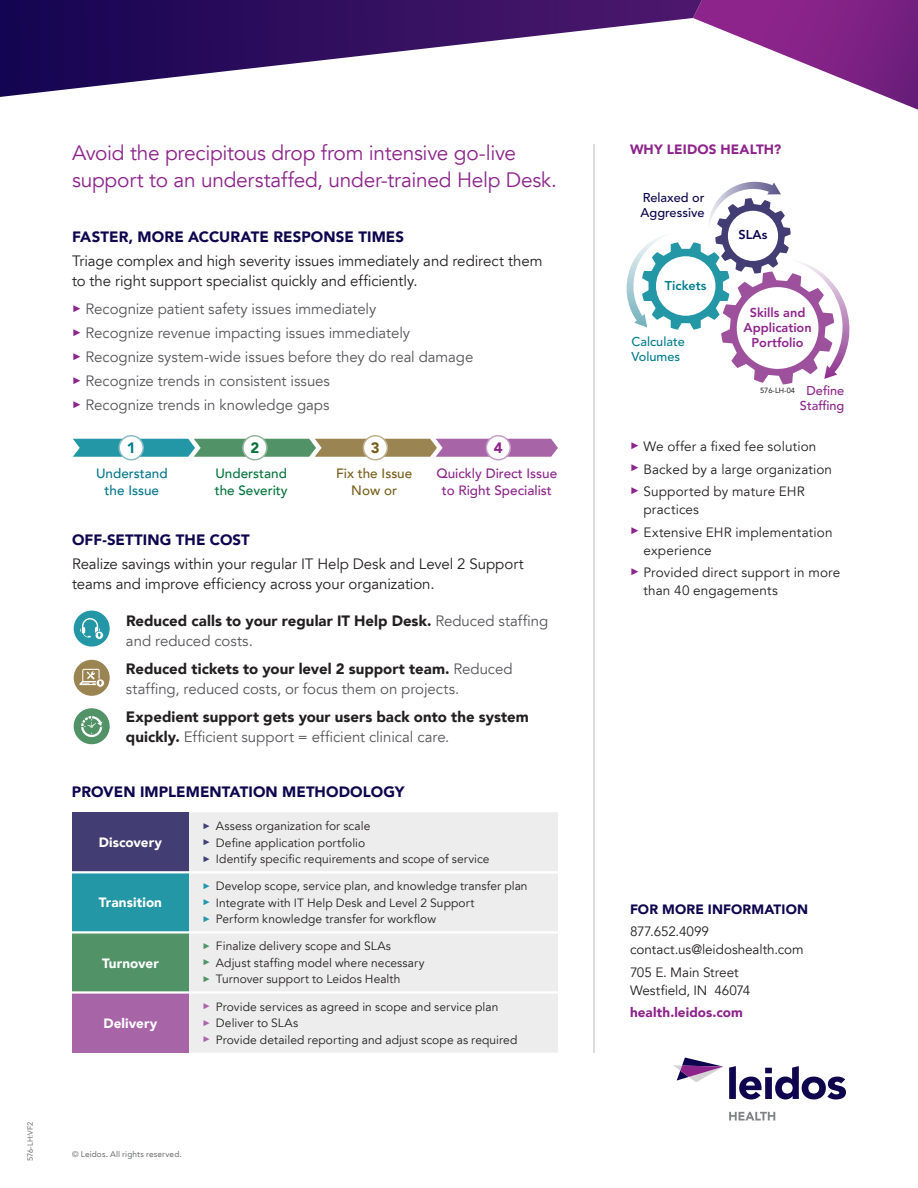
<style>
.page{position:relative;width:918px;height:1188px;background:#fff}
.page>*{position:absolute;margin:0;border:0;box-sizing:border-box;transform-origin:0 0}
.SUBTITLE{font:20.85px/27px "Avenir LT";letter-spacing:-.015em;color:#8d248b}
.BODY_COPY{font:15px/19.5px "Avenir LT";letter-spacing:-.005em;color:#55565a}
.BODY_COPY-2{font:15px/19.5px "Avenir LT";letter-spacing:-.005em;color:#231f20}
.BODY_COPY-3{font:900 15px/19.5px "Avenir LT";color:#231f20}
.SUBHEADS{font:900 15px "Avenir LT";letter-spacing:.005em;color:#0d054e}
.t1{font:900 15px "Avenir LT";color:#007c8c}
.t2{font:900 15px "Avenir LT";color:#05743c}
.t3{font:900 15px "Avenir LT";color:#775e1b}
.t4{font:900 15px "Avenir LT";color:#8d248b}
.POC_INFO{font:13.5px/18px "Avenir LT";letter-spacing:.01em;color:#231f20}
.BODY_COPY-4{font:900 13.5px "Avenir LT";letter-spacing:.005em;color:#fff}
.t5{font:500 13.5px/16.5px "Avenir LT";color:#8d248b;text-align:center}
.t6{font:500 13.5px/16.5px "Avenir LT";color:#05743c}
.t7{font:500 13.5px/16.5px "Avenir LT";color:#05788c;text-align:center}
.FOR_MORE_INFORMATION{font:900 13.5px "Avenir LT";letter-spacing:.01em;color:#0d054e}
.WEBSITE{font:900 13.5px "Avenir LT";letter-spacing:.005em;color:#8d248b}
.SIDEBAR_HEADER{font:900 13.5px "Avenir LT";letter-spacing:.01em;color:#8d248b}
.t8{font:500 13.5px/16.5px "Avenir LT";color:#775e1b;text-align:center}
.t9{font:800 12.75px/15px "Avenir LT Std";color:#8d248b;text-align:center}
.t10{font:500 12.75px/15px "Avenir LT Std";color:#0d054e}
.t11{font:500 12.75px/15px "Avenir LT Std";color:#007c8c}
.t12{font:500 12.75px/15px "Avenir LT Std";color:#8d248b;text-align:center}
.t13{font:800 12.75px "Avenir LT Std";color:#007c8c}
.t14{font:800 12.75px "Avenir LT Std";color:#0d054e}
.SIDEBAR_BODY{font:12px "Avenir LT";letter-spacing:.005em;color:#231f20}
.t15{font:8.25px "Avenir LT";letter-spacing:.015em;color:#6c6d70}
.t16{font:7.5px "Avenir LT";letter-spacing:-.005em;color:#6c6d70}
.t17{font:7.5px "Avenir LT";color:#231f20}
.s1{font-family:"Arial";font-size:9.75px;color:#8d248b}
.s2{font-weight:400;color:#55565a}
.s3{font-weight:900;color:#231f20}
.s4{font-family:"Arial";font-size:8.4px;color:#423d72}
.s5{font-family:"Arial";font-size:8.4px;color:#2397a6}
.s6{font-family:"Arial";font-size:8.4px;color:#519367}
.s7{font-family:"Arial";font-size:8.4px;color:#a765a7}
</style>
<div class="page">
<svg style="left:711px;top:0;width:207px;height:110px"></svg>
<svg style="left:0;top:0;width:711px;height:97px"></svg>
<svg style="left:729px;top:1066px;width:117px;height:33px"></svg>
<svg style="left:673px;top:1058px;width:50px;height:24px"></svg>
<svg style="left:729px;top:1112px;width:46px;height:9px"></svg>
<div style="left:72px;top:812px;width:117px;height:60px;background:#423d72"></div>
<div style="left:189px;top:812px;width:369px;height:240px;background:#ededee"></div>
<div style="left:72px;top:872px;width:117px;height:60px;background:#2397a6"></div>
<div style="left:72px;top:932px;width:117px;height:60px;background:#519367"></div>
<div style="left:72px;top:992px;width:117px;height:61px;background:#a765a7"></div>
<hr style="left:72px;top:871px;width:117px;height:2px;background:#fff">
<hr style="left:189px;top:871px;width:369px;height:2px;background:#fff">
<hr style="left:72px;top:931px;width:117px;height:3px;background:#fff">
<hr style="left:189px;top:931px;width:369px;height:3px;background:#fff">
<hr style="left:72px;top:991px;width:117px;height:3px;background:#fff">
<hr style="left:189px;top:991px;width:369px;height:3px;background:#fff">
<hr style="left:593px;top:144px;width:2px;height:909px;background:#d4d3d3">
<svg style="left:73px;top:435px;width:485px;height:25px"></svg>
<div style="left:74px;top:611px;width:36px;height:36px;background:#2397a6;border-radius:50%"></div>
<svg style="left:80px;top:618px;width:24px;height:22px"></svg>
<div style="left:74px;top:660px;width:36px;height:36px;background:#9a8451;border-radius:50%"></div>
<svg style="left:79px;top:669px;width:26px;height:19px"></svg>
<div style="left:74px;top:708px;width:36px;height:36px;background:#519367;border-radius:50%"></div>
<svg style="left:81px;top:716px;width:22px;height:21px"></svg>
<svg style="left:626px;top:182px;width:224px;height:202px"></svg>
<div style="left:728px;top:211px;width:50px;height:50px;background:#fff;border-radius:50%"></div>
<p class="t16" style="left:26px;top:1161px;width:41px;rotate:-90deg">576-LH:VF2</p>
<p class="SUBTITLE" style="left:72px;top:140px;width:486px">Avoid the precipitous drop from intensive go-live support to an understaffed, under-trained Help Desk.</p>
<p class="SUBHEADS" style="left:72px;top:228px;width:334px">FASTER, MORE ACCURATE RESPONSE TIMES</p>
<p class="BODY_COPY-2" style="left:72px;top:252px;width:472px">Triage complex and high severity issues immediately and redirect them to the right support specialist quickly and efficiently.</p>
<p class="BODY_COPY" style="left:72px;top:300px;width:306px"><span class="s1">►</span> Recognize patient safety issues immediately</p>
<p class="BODY_COPY" style="left:72px;top:324px;width:340px"><span class="s1">►</span> Recognize revenue impacting issues immediately</p>
<p class="BODY_COPY" style="left:72px;top:348px;width:403px"><span class="s1">►</span> Recognize system-wide issues before they do real damage</p>
<p class="BODY_COPY" style="left:72px;top:372px;width:259px"><span class="s1">►</span> Recognize trends in consistent issues</p>
<p class="BODY_COPY" style="left:72px;top:396px;width:259px"><span class="s1">►</span> Recognize trends in knowledge gaps</p>
<p class="t1" style="left:127px;top:439px;width:10px">1</p>
<p class="t2" style="left:250px;top:439px;width:10px">2</p>
<p class="t3" style="left:371px;top:439px;width:10px">3</p>
<p class="t4" style="left:494px;top:439px;width:10px">4</p>
<p class="t7" style="left:96px;top:465px;width:73px">Understand the Issue</p>
<p class="t6" style="left:215px;top:465px;width:75px">Understand the Severity</p>
<p class="t8" style="left:336px;top:465px;width:78px">Fix the Issue<br>Now or</p>
<p class="t5" style="left:436px;top:465px;width:122px">Quickly Direct Issue to Right Specialist</p>
<p class="SUBHEADS" style="left:72px;top:531px;width:179px">OFF-SETTING THE COST</p>
<p class="BODY_COPY-2" style="left:72px;top:555px;width:453px">Realize savings within your regular IT Help Desk and Level 2 Support teams and improve efficiency across your organization.</p>
<p class="BODY_COPY-3" style="left:126px;top:611px;width:424px">Reduced calls to your regular IT Help Desk. <span class="s2">Reduced staffing and reduced costs.</span></p>
<p class="BODY_COPY" style="left:126px;top:660px;width:388px"><span class="s3">Reduced tickets to your level 2 support team.</span> Reduced staffing, reduced costs, or focus them on projects.</p>
<p class="BODY_COPY-3" style="left:126px;top:707px;width:404px">Expedient support gets your users back onto the system quickly. <span class="s2">Efficient support = efficient clinical care.</span></p>
<p class="SUBHEADS" style="left:72px;top:783px;width:334px">PROVEN IMPLEMENTATION METHODOLOGY</p>
<p class="BODY_COPY-4" style="left:99px;top:835px;width:65px">Discovery</p>
<p class="BODY_COPY-4" style="left:99px;top:895px;width:65px">Transition</p>
<p class="BODY_COPY-4" style="left:102px;top:955px;width:58px">Turnover</p>
<p class="BODY_COPY-4" style="left:104px;top:1015px;width:55px">Delivery</p>
<p class="SIDEBAR_BODY" style="left:202px;top:819px;width:169px"><span class="s4">►</span> Assess organization for scale</p>
<p class="SIDEBAR_BODY" style="left:202px;top:836px;width:164px"><span class="s4">►</span> Define application portfolio</p>
<p class="SIDEBAR_BODY" style="left:202px;top:852px;width:289px"><span class="s4">►</span> Identify specific requirements and scope of service</p>
<p class="SIDEBAR_BODY" style="left:202px;top:879px;width:327px"><span class="s5">►</span> Develop scope, service plan, and knowledge transfer plan</p>
<p class="SIDEBAR_BODY" style="left:202px;top:896px;width:273px"><span class="s5">►</span> Integrate with IT Help Desk and Level 2 Support</p>
<p class="SIDEBAR_BODY" style="left:202px;top:912px;width:235px"><span class="s5">►</span> Perform knowledge transfer for workflow</p>
<p class="SIDEBAR_BODY" style="left:202px;top:939px;width:190px"><span class="s6">►</span> Finalize delivery scope and SLAs</p>
<p class="SIDEBAR_BODY" style="left:202px;top:956px;width:224px"><span class="s6">►</span> Adjust staffing model where necessary</p>
<p class="SIDEBAR_BODY" style="left:202px;top:972px;width:199px"><span class="s6">►</span> Turnover support to Leidos Health</p>
<p class="SIDEBAR_BODY" style="left:202px;top:1000px;width:297px"><span class="s7">►</span> Provide services as agreed in scope and service plan</p>
<p class="SIDEBAR_BODY" style="left:202px;top:1016px;width:97px"><span class="s7">►</span> Deliver to SLAs</p>
<p class="SIDEBAR_BODY" style="left:202px;top:1033px;width:316px"><span class="s7">►</span> Provide detailed reporting and adjust scope as required</p>
<p class="t15" style="left:72px;top:1150px;width:111px">© Leidos. All rights reserved.</p>
<p class="SIDEBAR_HEADER" style="left:630px;top:141px;width:153px">WHY LEIDOS HEALTH?</p>
<p class="t10" style="left:641px;top:190px;width:65px">Relaxed or<br>Aggressive</p>
<p class="t13" style="left:665px;top:278px;width:43px">Tickets</p>
<p class="t11" style="left:631px;top:334px;width:55px">Calculate<br>Volumes</p>
<p class="t14" style="left:739px;top:227px;width:30px">SLAs</p>
<p class="t9" style="left:743px;top:305px;width:70px">Skills and<br>Application<br>Portfolio</p>
<p class="t12" style="left:800px;top:383px;width:46px">Define<br>Staffing</p>
<p class="t17" style="left:760px;top:386px;width:37px">576-LH-04</p>
<p class="POC_INFO" style="left:630px;top:438px;width:188px"><sup>►</sup> We offer a fixed fee solution</p>
<p class="POC_INFO" style="left:630px;top:460px;width:204px"><sup>►</sup> Backed by a large organization</p>
<p class="POC_INFO" style="left:644px;top:483px;width:163px;text-indent:-14px"><sup>►</sup> Supported by mature EHR practices</p>
<p class="POC_INFO" style="left:644px;top:523px;width:191px;text-indent:-14px"><sup>►</sup> Extensive EHR implementation experience</p>
<p class="POC_INFO" style="left:644px;top:564px;width:198px;text-indent:-14px"><sup>►</sup> Provided direct support in more than 40 engagements</p>
<p class="FOR_MORE_INFORMATION" style="left:630px;top:901px;width:180px">FOR MORE INFORMATION</p>
<p class="POC_INFO" style="left:630px;top:923px;width:175px">877.652.4099 contact.us@leidoshealth.com</p>
<p class="POC_INFO" style="left:630px;top:963px;width:122px">705 E. Main Street<br>Westfield, IN 46074</p>
<p class="WEBSITE" style="left:630px;top:1004px;width:114px">health.leidos.com</p>
</div>
